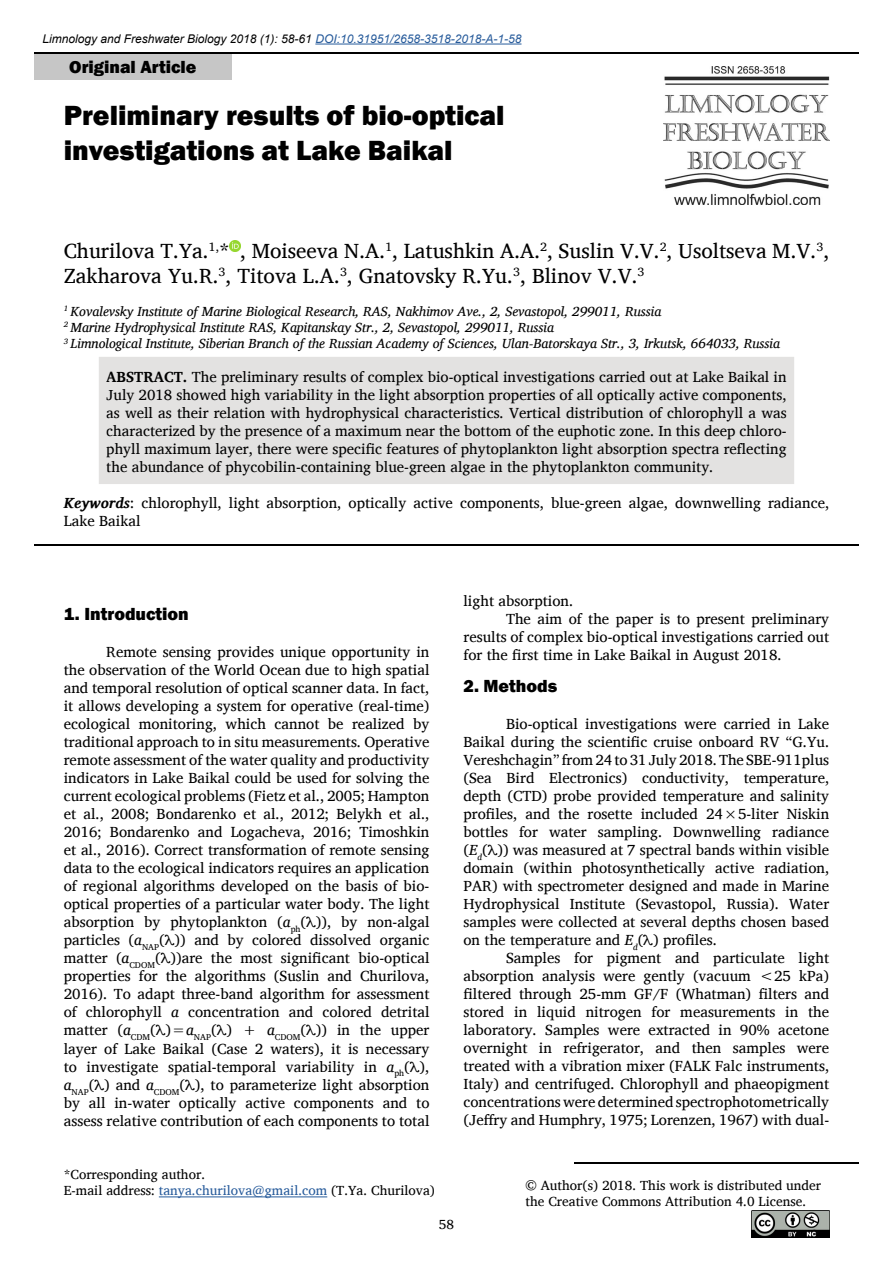
<style>
.page{position:relative;width:893px;height:1263px;background:#fff}
.page>*{position:absolute;margin:0;border:0;box-sizing:border-box;transform-origin:0 0}
.t1{font:800 28.5px/34.2px "Franklin Gothic";color:#000}
.t2{font:21px/25.2px "Charis SIL";color:#000}
.t3{font:800 18px "Franklin Gothic";color:#000}
.t4{font:15px/18px "Charis SIL";color:#000;text-align:justify}
.t5{font:italic 13.5px/16.2px "Charis SIL";color:#000}
.t6{font:13.5px/16.2px "Charis SIL";color:#000}
.t7{font:italic 12px "Arial";color:#000}
.s1{color:#275b9b}
.s2{font-weight:700}
.s3{font-weight:700;font-style:italic}
.s4{font-style:italic}
</style>
<div class="page">
<hr style="left:34px;top:52px;width:825px;height:2px;background:#000">
<hr style="left:315px;top:44px;width:206px;height:1px;background:#275b9b">
<hr style="left:159px;top:1196px;width:168px;height:1px;background:#275b9b">
<img style="left:751px;top:1210px;width:78px;height:27px">
<div style="left:34px;top:54px;width:198px;height:26px;background:#c6c6c6"></div>
<div style="left:99px;top:357px;width:695px;height:127px;background:#e3e2e1"></div>
<hr style="left:34px;top:544px;width:825px;height:2px;background:#000">
<svg style="left:230px;top:241px;width:10px;height:10px"></svg>
<img style="left:663px;top:67px;width:166px;height:138px">
<hr style="left:574px;top:1162px;width:285px;height:1px;background:#000">
<p class="t7" style="left:43px;top:31px;width:480px">Limnology and Freshwater Biology 2018 (1): 58-61 <span class="s1">DOI:10.31951/2658-3518-2018-A-1-58</span></p>
<p class="t3" style="left:69px;top:55px;width:129px">Original Article</p>
<h1 class="t1" style="left:64px;top:99px;width:442px">Preliminary results of bio-optical investigations at Lake Baikal</h1>
<h2 class="t2" style="left:64px;top:238px;width:767px">Churilova T.Ya.<sup>1,</sup>* , Moiseeva N.A.<sup>1</sup>, Latushkin А.A.<sup>2</sup>, Suslin V.V.<sup>2</sup>, Usoltseva M.V.<sup>3</sup>,<br>Zakharova Yu.R.<sup>3</sup>, Titova L.A.<sup>3</sup>, Gnatovsky R.Yu.<sup>3</sup>, Blinov V.V.<sup>3</sup></h2>
<p class="t5" style="left:64px;top:303px;width:718px"><sup>1</sup> Kovalevsky Institute of Marine Biological Research, RAS, Nakhimov Ave., 2, Sevastopol, 299011, Russia<br><sup>2</sup> Marine Hydrophysical Institute RAS, Kapitanskay Str., 2, Sevastopol, 299011, Russia<br><sup>3</sup> Limnological Institute, Siberian Branch of the Russian Academy of Sciences, Ulan-Batorskaya Str., 3, Irkutsk, 664033, Russia</p>
<p class="t4" style="left:106px;top:368px;width:682px"><span class="s2">ABSTRACT.</span> The preliminary results of complex bio-optical investigations carried out at Lake Baikal in July 2018 showed high variability in the light absorption properties of all optically active components, as well as their relation with hydrophysical characteristics. Vertical distribution of chlorophyll a was characterized by the presence of a maximum near the bottom of the euphotic zone. In this deep chloro&shy;phyll maximum layer, there were specific features of phytoplankton light absorption spectra reflecting the abundance of phycobilin-containing blue-green algae in the phytoplankton community.</p>
<p class="t4" style="left:64px;top:494px;width:767px"><span class="s3">Keywords</span>: chlorophyll, light absorption, optically active components, blue-green algae, downwelling radiance,<br>Lake Baikal</p>
<p class="t3" style="left:64px;top:603px;width:127px">1. Introduction</p>
<p class="t4" style="left:64px;top:643px;width:367px;text-indent:43px">Remote sensing provides unique opportunity in the observation of the World Ocean due to high spatial and temporal resolution of optical scanner data. In fact, it allows developing a system for operative (real-time) ecological monitoring, which cannot be realized by traditional approach to in situ measurements. Operative remote assessment of the water quality and productivity indicators in Lake Baikal could be used for solving the current ecological problems (Fietz et al., 2005; Hampton et al., 2008; Bondarenko et al., 2012; Belykh et al., 2016; Bondarenko and Logacheva, 2016; Timoshkin et al., 2016). Correct transformation of remote sensing data to the ecological indicators requires an application of regional algorithms developed on the basis of bio&shy;optical properties of a particular water body. The light absorption by phytoplankton (<span class="s4">a</span><sub>ph</sub>(λ)), by non-algal particles (<span class="s4">a</span><sub>NAP</sub>(λ)) and by colored dissolved organic matter (<span class="s4">a</span><sub>CDOM</sub>(λ))are the most significant bio-optical properties for the algorithms (Suslin and Churilova, 2016). To adapt three-band algorithm for assessment of chlorophyll <span class="s4">a</span> concentration and colored detrital matter (<span class="s4">a</span><sub>CDM</sub>(λ)=<span class="s4">a</span><sub>NAP</sub>(λ) + <span class="s4">a</span><sub>CDOM</sub>(λ)) in the upper layer of Lake Baikal (Case 2 waters), it is necessary to investigate spatial-temporal variability in <span class="s4">a</span><sub>ph</sub>(λ), <span class="s4">a</span><sub>NAP</sub>(λ) and <span class="s4">a</span><sub>CDOM</sub>(λ), to parameterize light absorption by all in-water optically active components and to assess relative contribution of each components to total</p>
<p class="t4" style="left:463px;top:592px;width:111px">light absorption.</p>
<p class="t4" style="left:506px;top:610px;width:325px">The aim of the paper is to present preliminary</p>
<p class="t4" style="left:463px;top:628px;width:367px">results of complex bio-optical investigations carried out</p>
<p class="t4" style="left:463px;top:646px;width:320px">for the first time in Lake Baikal in August 2018.</p>
<p class="t3" style="left:463px;top:674px;width:95px">2. Methods</p>
<p class="t4" style="left:463px;top:715px;width:367px;text-indent:43px">Bio-optical investigations were carried in Lake Baikal during the scientific cruise onboard RV “G.Yu.<br>Vereshchagin” from 24 to 31 July 2018. The SBE-911plus (Sea Bird Electronics) conductivity, temperature, depth (CTD) probe provided temperature and salinity profiles, and the rosette included 24×5-liter Niskin bottles for water sampling. Downwelling radiance (<span class="s4">E</span><sub>d</sub>(λ)) was measured at 7 spectral bands within visible domain (within photosynthetically active radiation, PAR) with spectrometer designed and made in Marine Hydrophysical Institute (Sevastopol, Russia). Water samples were collected at several depths chosen based on the temperature and <span class="s4">E</span><sub>d</sub>(λ) profiles.</p>
<p class="t4" style="left:463px;top:949px;width:367px;text-indent:43px">Samples for pigment and particulate light absorption analysis were gently (vacuum &lt;25 kPa) filtered through 25-mm GF/F (Whatman) filters and stored in liquid nitrogen for measurements in the laboratory. Samples were extracted in 90% acetone overnight in refrigerator, and then samples were treated with a vibration mixer (FALK Falc instruments, Italy) and centrifuged. Chlorophyll and phaeopigment concentrations were determined spectrophotometrically (Jeffry and Humphry, 1975; Lorenzen, 1967) with dual-</p>
<p class="t6" style="left:64px;top:1166px;width:373px">*Corresponding author.<br>E-mail address: <span class="s1">tanya.churilova@gmail.com</span> (T.Ya. Churilova)</p>
<p class="t6" style="left:439px;top:1216px;width:17px">58</p>
<p class="t6" style="left:526px;top:1177px;width:297px">© Author(s) 2018. This work is distributed under the Creative Commons Attribution 4.0 License.</p>
</div>
